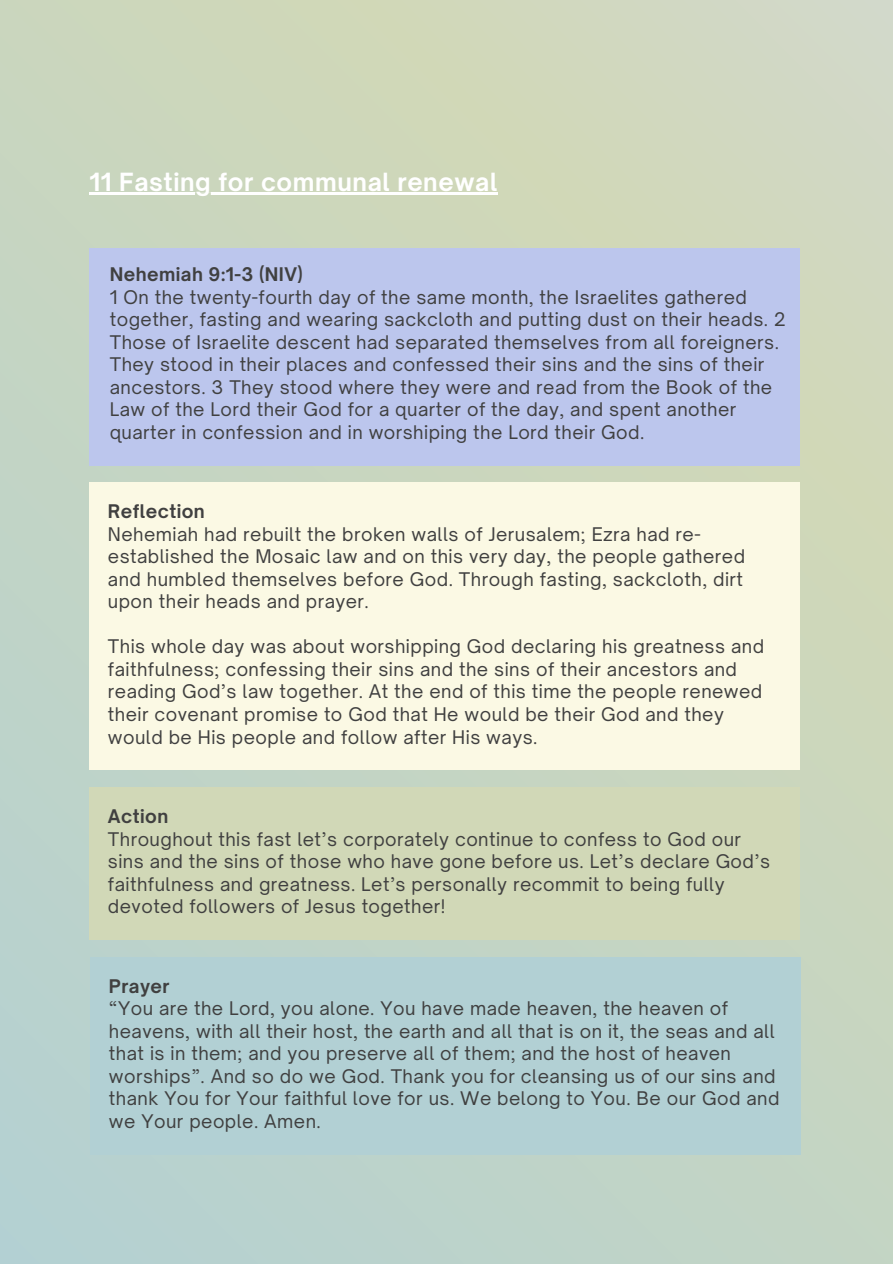
<style>
.page{position:relative;width:893px;height:1264px;background:#fff}
.page>*{position:absolute;margin:0;border:0;box-sizing:border-box;transform-origin:0 0}
.t1{font:700 24px "Open Sauce One";letter-spacing:.025em;color:#fff}
.t2{font:18px/22.5px "Open Sauce One";letter-spacing:.025em;color:#404040}
.t3{font:700 18px "Open Sauce One";letter-spacing:.025em;color:#404040}
</style>
<div class="page">
<div style="left:0;top:0;width:892px;height:1263px;background:linear-gradient(to right,#c2d4c5,#cfd7be)"></div>
<hr style="left:89px;top:193px;width:409px;height:2px;background:#fff">
<div style="left:89px;top:248px;width:710px;height:217px;background:#bcc6ed"></div>
<div style="left:89px;top:482px;width:710px;height:288px;background:#fbf9e4"></div>
<div style="left:89px;top:787px;width:710px;height:152px;background:#d1d8b7"></div>
<div style="left:90px;top:956px;width:710px;height:198px;background:#b2d0d4"></div>
<h1 class="t1" style="left:89px;top:166px;width:409px">11 Fasting for communal renewal</h1>
<p class="t3" style="left:110px;top:263px;width:195px">Nehemiah 9:1-3 (NIV)</p>
<p class="t2" style="left:110px;top:285px;width:677px">1 On the twenty-fourth day of the same month, the Israelites gathered together, fasting and wearing sackcloth and putting dust on their heads. 2<br>Those of Israelite descent had separated themselves from all foreigners.<br>They stood in their places and confessed their sins and the sins of their ancestors. 3 They stood where they were and read from the Book of the Law of the Lord their God for a quarter of the day, and spent another quarter in confession and in worshiping the Lord their God.</p>
<p class="t3" style="left:108px;top:500px;width:98px">Reflection</p>
<p class="t2" style="left:108px;top:523px;width:638px">Nehemiah had rebuilt the broken walls of Jerusalem; Ezra had re&shy;established the Mosaic law and on this very day, the people gathered and humbled themselves before God. Through fasting, sackcloth, dirt upon their heads and prayer.</p>
<p class="t2" style="left:108px;top:635px;width:657px">This whole day was about worshipping God declaring his greatness and faithfulness; confessing their sins and the sins of their ancestors and reading God’s law together. At the end of this time the people renewed their covenant promise to God that He would be their God and they would be His people and follow after His ways.</p>
<p class="t3" style="left:108px;top:805px;width:62px">Action</p>
<p class="t2" style="left:108px;top:827px;width:663px">Throughout this fast let’s corporately continue to confess to God our sins and the sins of those who have gone before us. Let’s declare God’s faithfulness and greatness. Let’s personally recommit to being fully devoted followers of Jesus together!</p>
<p class="t3" style="left:109px;top:974px;width:62px">Prayer</p>
<p class="t2" style="left:109px;top:997px;width:672px">“You are the Lord, you alone. You have made heaven, the heaven of heavens, with all their host, the earth and all that is on it, the seas and all that is in them; and you preserve all of them; and the host of heaven worships”. And so do we God. Thank you for cleansing us of our sins and thank You for Your faithful love for us. We belong to You. Be our God and we Your people. Amen.</p>
</div>
